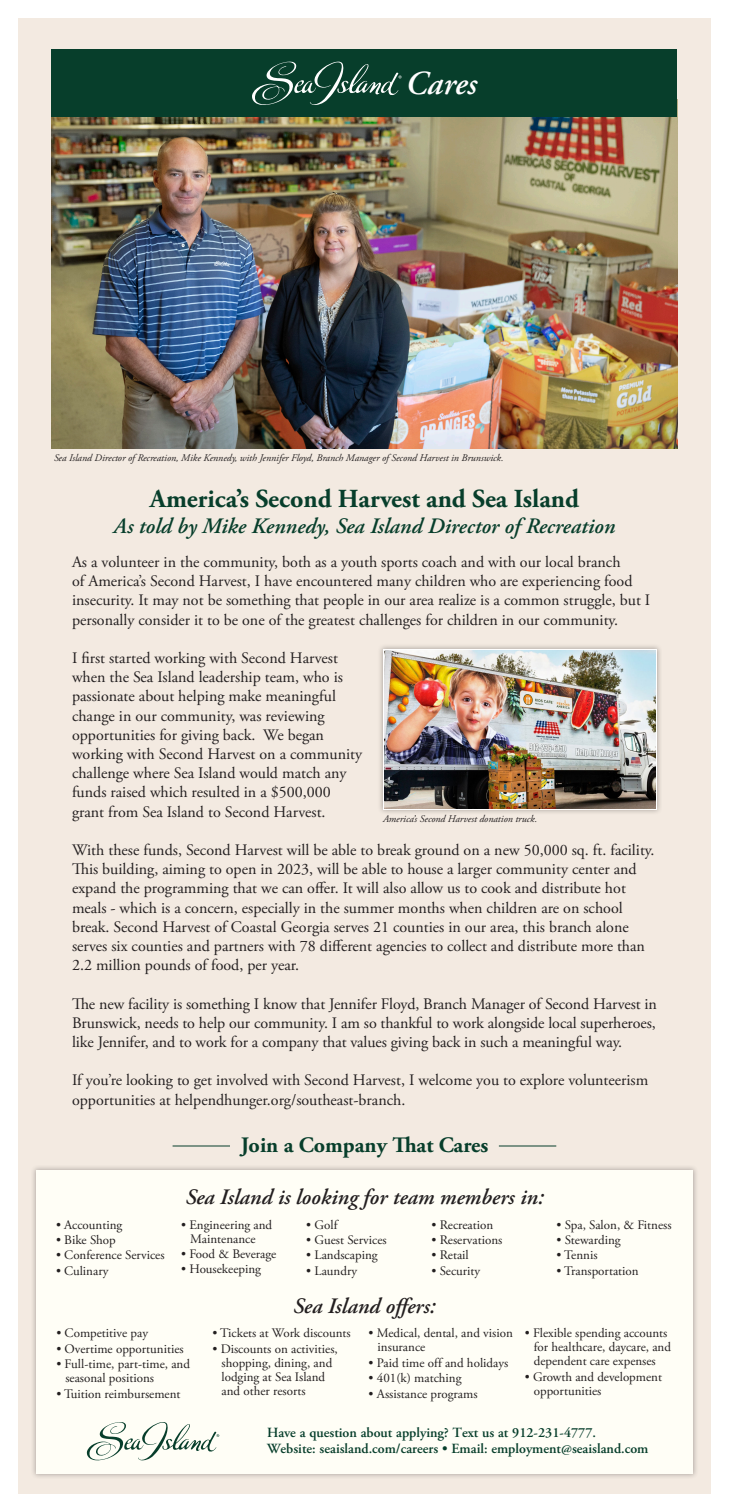
<style>
.page{position:relative;width:729px;height:1512px;background:#fff}
.page>*{position:absolute;margin:0;border:0;box-sizing:border-box;transform-origin:0 0}
.t1{font:italic 600 33.6px "Adobe Garamond Pro";letter-spacing:-.005em;color:#fff}
.t2{font:700 26px "Adobe Garamond Pro";color:#073e2b}
.t3{font:italic 600 22px "Adobe Garamond Pro";color:#231f20}
.t4{font:italic 600 22px "Adobe Garamond Pro";color:#073e2b}
.t5{font:700 22px "Adobe Garamond Pro";color:#073e2b}
.day_in_the_life_copy{font:16px/19.2px "Adobe Garamond Pro";color:#231f20}
.t6{font:600 14px "Adobe Garamond Pro";color:#073e2b}
.Head_II{font:13px/14px "Adobe Garamond Pro";color:#231f20}
.SI_Offers{font:13px/14px "Adobe Garamond Pro";color:#231f20}
.captions{font:italic 10.1px "Adobe Garamond Pro";color:#231f20}
</style>
<div class="page">
<div style="left:18px;top:18px;width:693px;height:1476px;background:#f3eae1"></div>
<div style="left:30px;top:1164px;width:669px;height:316px;background:#231f20;opacity:.33"></div>
<div style="left:36px;top:1170px;width:657px;height:304px;background:#fffef6"></div>
<svg style="left:86px;top:1422px;width:133px;height:39px"></svg>
<img style="left:52px;top:117px;width:625px;height:332px">
<hr style="left:173px;top:1146px;width:57px;height:1px;background:#073e2b">
<hr style="left:499px;top:1146px;width:57px;height:1px;background:#073e2b">
<div style="left:52px;top:50px;width:625px;height:67px;background:#073e2b"></div>
<svg style="left:252px;top:62px;width:150px;height:43px"></svg>
<div style="left:378px;top:644px;width:284px;height:172px;background:#231f20;opacity:.35"></div>
<img style="left:385px;top:651px;width:270px;height:157px">
<div style="left:383px;top:649px;width:274px;height:161px;border:1px solid #fff"></div>
<p class="t1" style="left:405px;top:64px;width:73px">Cares</p>
<p class="captions" style="left:54px;top:452px;width:451px">Sea Island Director of Recreation, Mike Kennedy, with Jennifer Floyd, Branch Manager of Second Harvest in Brunswick.</p>
<p class="t2" style="left:150px;top:483px;width:431px">America’s Second Harvest and Sea Island</p>
<p class="t4" style="left:114px;top:514px;width:503px">As told by Mike Kennedy, Sea Island Director of Recreation</p>
<p class="day_in_the_life_copy" style="left:72px;top:553px;width:580px">As a volunteer in the community, both as a youth sports coach and with our local branch<br>of America’s Second Harvest, I have encountered many children who are experiencing food insecurity. It may not be something that people in our area realize is a common struggle, but I personally consider it to be one of the greatest challenges for children in our community.</p>
<p class="day_in_the_life_copy" style="left:72px;top:649px;width:292px">I first started working with Second Harvest when the Sea Island leadership team, who is passionate about helping make meaningful change in our community, was reviewing opportunities for giving back. We began working with Second Harvest on a community challenge where Sea Island would match any funds raised which resulted in a $500,000 grant from Sea Island to Second Harvest.</p>
<p class="day_in_the_life_copy" style="left:72px;top:841px;width:584px">With these funds, Second Harvest will be able to break ground on a new 50,000 sq. ft. facility.<br>This building, aiming to open in 2023, will be able to house a larger community center and expand the programming that we can offer. It will also allow us to cook and distribute hot meals - which is a concern, especially in the summer months when children are on school break. Second Harvest of Coastal Georgia serves 21 counties in our area, this branch alone serves six counties and partners with 78 different agencies to collect and distribute more than 2.2 million pounds of food, per year.</p>
<p class="day_in_the_life_copy" style="left:72px;top:995px;width:587px;text-align:justify">The new facility is something I know that Jennifer Floyd, Branch Manager of Second Harvest in Brunswick, needs to help our community. I am so thankful to work alongside local superheroes, like Jennifer, and to work for a company that values giving back in such a meaningful way.</p>
<p class="day_in_the_life_copy" style="left:72px;top:1071px;width:578px">If you’re looking to get involved with Second Harvest, I welcome you to explore volunteerism opportunities at helpendhunger.org/southeast-branch.</p>
<p class="captions" style="left:383px;top:813px;width:156px">America’s Second Harvest donation truck.</p>
<p class="t5" style="left:241px;top:1132px;width:249px">Join a Company That Cares</p>
<p class="SI_Offers" style="left:56px;top:1218px;width:68px">• Accounting</p>
<p class="SI_Offers" style="left:56px;top:1233px;width:61px">• Bike Shop</p>
<p class="SI_Offers" style="left:56px;top:1249px;width:110px">• Conference Services</p>
<p class="SI_Offers" style="left:56px;top:1264px;width:54px">• Culinary</p>
<p class="t3" style="left:185px;top:1184px;width:360px">Sea Island is looking for team members in:</p>
<p class="SI_Offers" style="left:181px;top:1218px;width:93px;text-align:center">• Engineering and<br>Maintenance</p>
<p class="SI_Offers" style="left:181px;top:1247px;width:97px">• Food &amp; Beverage</p>
<p class="SI_Offers" style="left:181px;top:1263px;width:81px">• Housekeeping</p>
<p class="SI_Offers" style="left:306px;top:1218px;width:33px">• Golf</p>
<p class="SI_Offers" style="left:306px;top:1233px;width:82px">• Guest Services</p>
<p class="SI_Offers" style="left:306px;top:1249px;width:73px">• Landscaping</p>
<p class="SI_Offers" style="left:306px;top:1264px;width:53px">• Laundry</p>
<p class="SI_Offers" style="left:431px;top:1218px;width:63px">• Recreation</p>
<p class="SI_Offers" style="left:431px;top:1233px;width:73px">• Reservations</p>
<p class="SI_Offers" style="left:431px;top:1249px;width:39px">• Retail</p>
<p class="SI_Offers" style="left:431px;top:1264px;width:50px">• Security</p>
<p class="t3" style="left:293px;top:1293px;width:144px">Sea Island offers:</p>
<p class="SI_Offers" style="left:557px;top:1218px;width:117px">• Spa, Salon, &amp; Fitness</p>
<p class="SI_Offers" style="left:557px;top:1233px;width:66px">• Stewarding</p>
<p class="SI_Offers" style="left:557px;top:1249px;width:43px">• Tennis</p>
<p class="SI_Offers" style="left:557px;top:1264px;width:84px">• Transportation</p>
<p class="Head_II" style="left:56px;top:1327px;width:93px">• Competitive pay</p>
<p class="Head_II" style="left:56px;top:1342px;width:129px">• Overtime opportunities</p>
<p class="SI_Offers" style="left:65px;top:1358px;width:126px;text-indent:-9px">• Full-time, part-time, and seasonal positions</p>
<p class="Head_II" style="left:56px;top:1387px;width:126px">• Tuition reimbursement</p>
<p class="Head_II" style="left:212px;top:1327px;width:140px">• Tickets at Work discounts</p>
<p class="Head_II" style="left:221px;top:1342px;width:118px;text-indent:-9px">• Discounts on activities, shopping, dining, and lodging at Sea Island and other resorts</p>
<p class="Head_II" style="left:534px;top:1327px;width:139px;text-indent:-9px">• Flexible spending accounts for healthcare, daycare, and dependent care expenses</p>
<p class="Head_II" style="left:534px;top:1370px;width:130px;text-indent:-9px">• Growth and development opportunities</p>
<p class="t6" style="left:267px;top:1424px;width:331px">Have a question about applying? Text us at 912-231-4777.</p>
<p class="t6" style="left:267px;top:1440px;width:383px">Website: seaisland.com/careers • Email: employment@seaisland.com</p>
<p class="SI_Offers" style="left:378px;top:1327px;width:137px;text-indent:-9px">• Medical, dental, and vision insurance</p>
<p class="Head_II" style="left:369px;top:1356px;width:141px">• Paid time off and holidays</p>
<p class="Head_II" style="left:369px;top:1372px;width:94px">• 401(k) matching</p>
<p class="Head_II" style="left:369px;top:1387px;width:110px">• Assistance programs</p>
</div>
